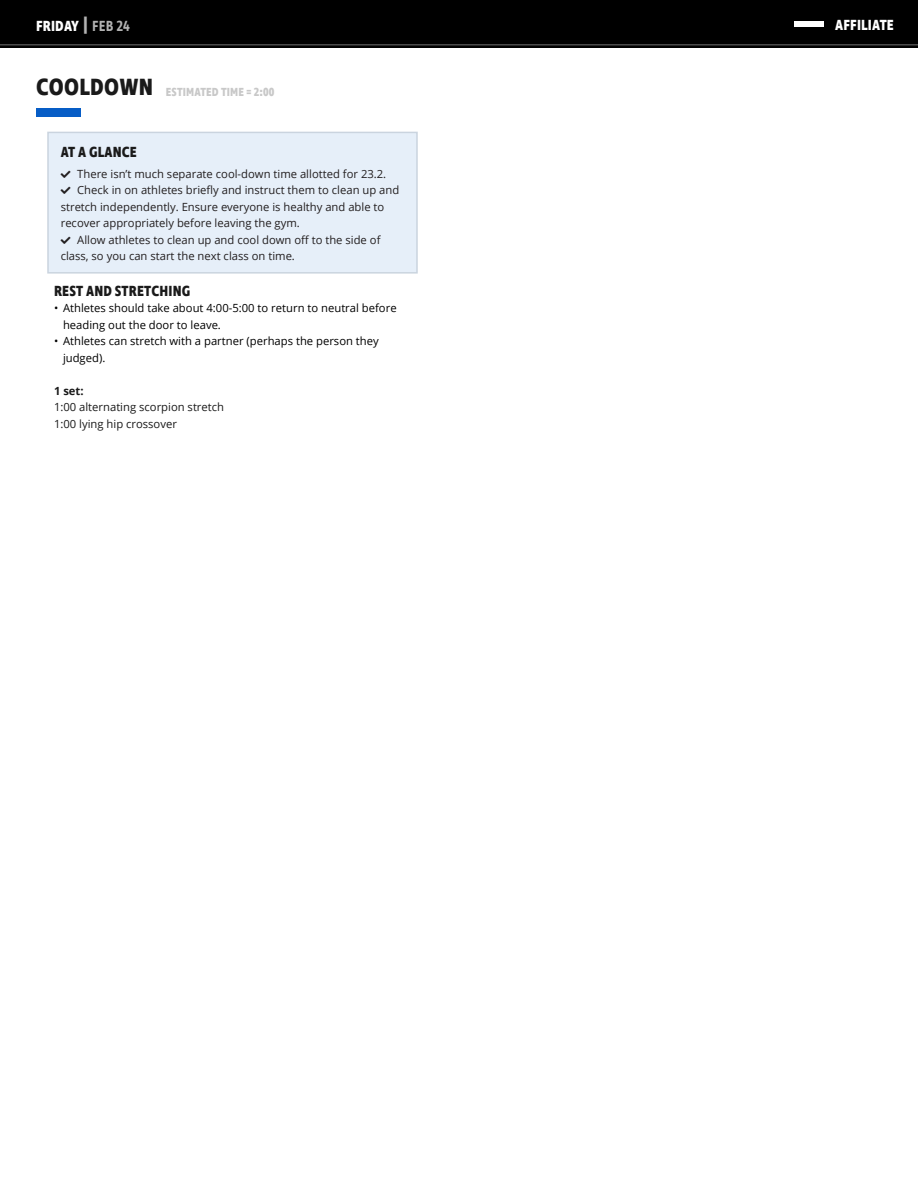
<style>
.page{position:relative;width:918px;height:1188px;background:#fff}
.page>*{position:absolute;margin:0;border:0;box-sizing:border-box;transform-origin:0 0}
.Section_Heading{font:700 24px "Ingra Cd";letter-spacing:.01em;color:#1a1a1a}
.t1{font:700 15px "Ingra Cd";letter-spacing:.01em;color:#fff}
.Body_Text{font:700 15px "Ingra Cd";letter-spacing:.01em;color:#1a1a1a}
.Section_Subheading{font:700 15px "Ingra Cd";letter-spacing:.01em;color:#1a1a1a}
.Time_Estimate{font:700 12px "Ingra Cd";letter-spacing:.01em;color:#c8c8c8}
.Checklists{font:11.25px/16.5px "Open Sans";color:#231f20}
.t2{font:11.25px/16.5px "Open Sans";color:#000}
.Body_Text-2{font:11.25px "Open Sans";color:#1a1a1a}
.Body_Text-3{font:700 11.25px "Open Sans";color:#1a1a1a}
.s1{font-size:18px;color:#b2b2b2}
.s2{font-weight:600;color:#b2b2b2}
</style>
<div class="page">
<div style="left:0;top:0;width:918px;height:48px;background:#000"></div>
<div style="left:794px;top:21px;width:30px;height:6px;background:#fff"></div>
<hr style="left:0;top:44px;width:918px;height:2px;background:#4c4c4c">
<div style="left:36px;top:108px;width:45px;height:9px;background:#075dc6"></div>
<div style="left:47px;top:131px;width:371px;height:143px;background:#e6eff9"></div>
<svg style="left:61px;top:170px;width:10px;height:8px"></svg>
<svg style="left:61px;top:187px;width:10px;height:7px"></svg>
<svg style="left:61px;top:236px;width:10px;height:8px"></svg>
<p class="t1" style="left:36px;top:16px;width:96px">FRIDAY <span class="s1">|</span> <span class="s2">FEB 24</span></p>
<p class="t1" style="left:835px;top:15px;width:60px">AFFILIATE</p>
<p class="Section_Heading" style="left:36px;top:72px;width:119px">COOLDOWN</p>
<p class="Time_Estimate" style="left:166px;top:85px;width:110px">ESTIMATED TIME = 2:00</p>
<p class="Section_Subheading" style="left:61px;top:142px;width:78px">AT A GLANCE</p>
<p class="Checklists" style="left:77px;top:165px;width:311px">There isn’t much separate cool-down time allotted for 23.2.</p>
<p class="Checklists" style="left:61px;top:181px;width:340px;text-indent:16px">Check in on athletes briefly and instruct them to clean up and stretch independently. Ensure everyone is healthy and able to recover appropriately before leaving the gym.</p>
<p class="Checklists" style="left:61px;top:231px;width:321px;text-indent:16px">Allow athletes to clean up and cool down off to the side of class, so you can start the next class on time.</p>
<p class="Body_Text" style="left:54px;top:281px;width:138px">REST AND STRETCHING</p>
<p class="t2" style="left:63px;top:299px;width:335px;text-indent:-9px">• Athletes should take about 4:00-5:00 to return to neutral before heading out the door to leave.</p>
<p class="t2" style="left:63px;top:332px;width:317px;text-indent:-9px">• Athletes can stretch with a partner (perhaps the person they judged).</p>
<p class="Body_Text-3" style="left:54px;top:383px;width:31px">1 set:</p>
<p class="Body_Text-2" style="left:54px;top:399px;width:172px">1:00 alternating scorpion stretch</p>
<p class="Body_Text-2" style="left:54px;top:416px;width:124px">1:00 lying hip crossover</p>
</div>
